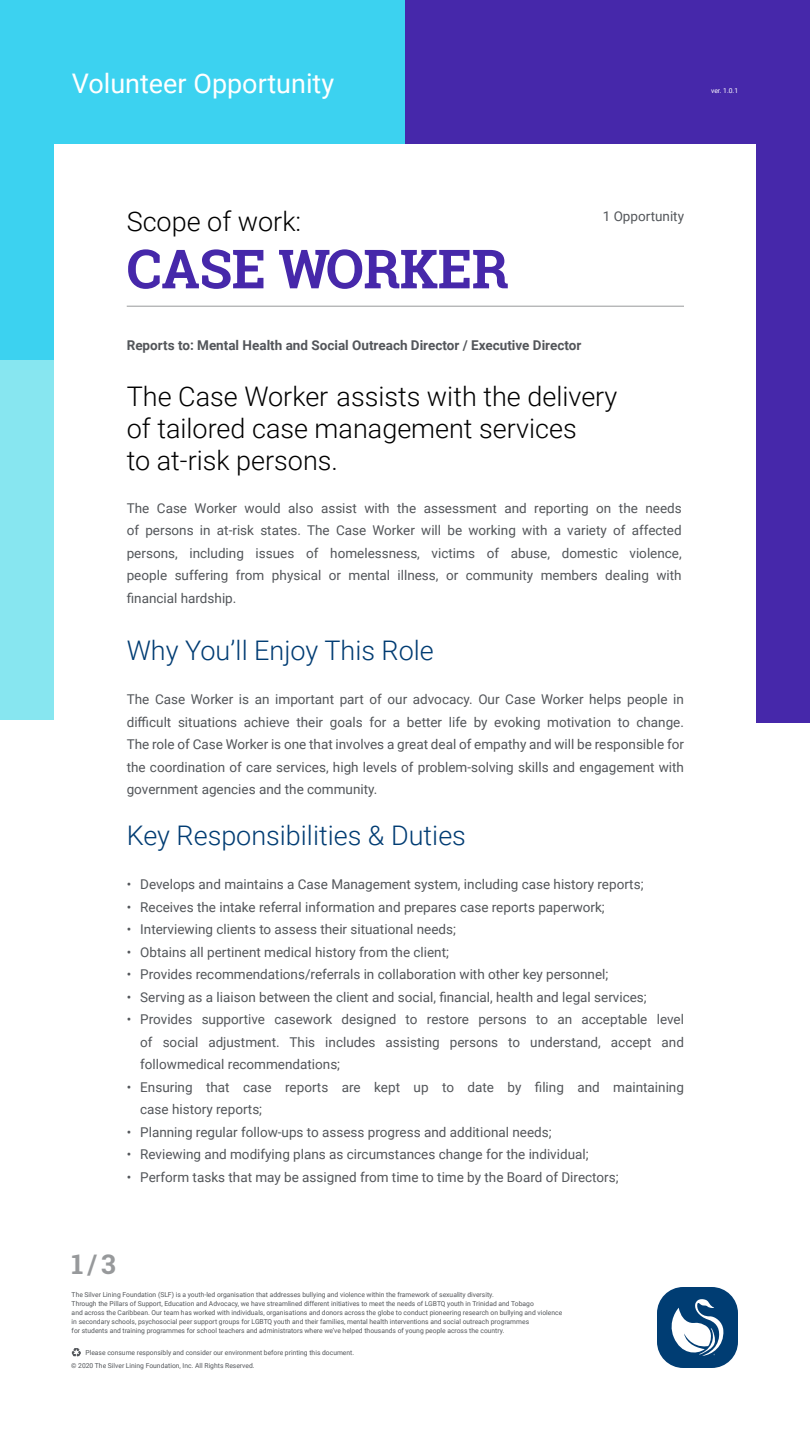
<style>
.page{position:relative;width:810px;height:1440px;background:#fff}
.page>*{position:absolute;margin:0;border:0;box-sizing:border-box;transform-origin:0 0}
.t1{font:700 54px "Roboto Slab";letter-spacing:-.01em;color:#4628aa}
.t2{font:300 27px/32.4px "Roboto";color:#000}
.t3{font:300 27px "Roboto";color:#003c73}
.t4{font:27px "Roboto";color:#fff}
.t5{font:700 27px "Roboto Slab";color:#97999b}
.t6{font:13.5px/22.5px "Roboto";color:#53565a;text-align:justify}
.t7{font:700 13.5px "Roboto";color:#53565a}
.t8{font:6.75px/9px "Roboto";color:#53565a}
.t9{font:6.75px "Roboto";color:#fff}
</style>
<div class="page">
<div style="left:405px;top:0;width:405px;height:722px;background:#4628aa"></div>
<div style="left:0;top:0;width:405px;height:216px;background:#3cd2f0"></div>
<div style="left:0;top:216px;width:405px;height:144px;background:#3cd2f0"></div>
<div style="left:0;top:360px;width:405px;height:360px;background:#87e6f0"></div>
<div style="left:54px;top:145px;width:702px;height:1268px;background:#fff"></div>
<div style="left:657px;top:1287px;width:81px;height:81px;background:#003d73;border-radius:26px"></div>
<svg style="left:671px;top:1299px;width:53px;height:57px"></svg>
<svg style="left:72px;top:1348px;width:9px;height:9px"></svg>
<hr style="left:127px;top:306px;width:557px;height:1px;background:#97999b">
<h2 class="t4" style="left:72px;top:65px;width:264px">Volunteer Opportunity</h2>
<p class="t9" style="left:711px;top:86px;width:29px">ver. 1.0.1</p>
<h2 class="t2" style="left:127px;top:204px;width:176px">Scope of work:</h2>
<p class="t6" style="left:603px;top:204px;width:83px">1 Opportunity</p>
<h1 class="t1" style="left:127px;top:232px;width:384px">CASE WORKER</h1>
<p class="t7" style="left:127px;top:336px;width:456px">Reports to: Mental Health and Social Outreach Director / Executive Director</p>
<h2 class="t2" style="left:127px;top:379px;width:492px">The Case Worker assists with the delivery of tailored case management services<br>to at-risk persons.</h2>
<p class="t6" style="left:127px;top:496px;width:557px">The Case Worker would also assist with the assessment and reporting on the needs of persons in at-risk states. The Case Worker will be working with a variety of affected persons, including issues of homelessness, victims of abuse, domestic violence, people suffering from physical or mental illness, or community members dealing with financial hardship.</p>
<h2 class="t3" style="left:127px;top:631px;width:309px">Why You’ll Enjoy This Role</h2>
<p class="t6" style="left:127px;top:688px;width:559px">The Case Worker is an important part of our advocacy. Our Case Worker helps people in difficult situations achieve their goals for a better life by evoking motivation to change.<br>The role of Case Worker is one that involves a great deal of empathy and will be responsible for the coordination of care services, high levels of problem-solving skills and engagement with government agencies and the community.</p>
<h2 class="t3" style="left:127px;top:816px;width:341px">Key Responsibilities &amp; Duties</h2>
<p class="t6" style="left:127px;top:873px;width:518px">• Develops and maintains a Case Management system, including case history reports;</p>
<p class="t6" style="left:127px;top:895px;width:480px">• Receives the intake referral information and prepares case reports paperwork;</p>
<p class="t6" style="left:127px;top:918px;width:331px">• Interviewing clients to assess their situational needs;</p>
<p class="t6" style="left:127px;top:940px;width:324px">• Obtains all pertinent medical history from the client;</p>
<p class="t6" style="left:127px;top:963px;width:483px">• Provides recommendations/referrals in collaboration with other key personnel;</p>
<p class="t6" style="left:127px;top:985px;width:521px">• Serving as a liaison between the client and social, financial, health and legal services;</p>
<p class="t6" style="left:140px;top:1008px;width:545px;text-indent:-14px">• Provides supportive casework designed to restore persons to an acceptable level of social adjustment. This includes assisting persons to understand, accept and followmedical recommendations;</p>
<p class="t6" style="left:140px;top:1075px;width:545px;text-indent:-14px">• Ensuring that case reports are kept up to date by filing and maintaining case history reports;</p>
<p class="t6" style="left:127px;top:1120px;width:426px">• Planning regular follow-ups to assess progress and additional needs;</p>
<p class="t6" style="left:127px;top:1143px;width:463px">• Reviewing and modifying plans as circumstances change for the individual;</p>
<p class="t6" style="left:127px;top:1165px;width:493px">• Perform tasks that may be assigned from time to time by the Board of Directors;</p>
<h2 class="t5" style="left:72px;top:1246px;width:46px">1 / 3</h2>
<p class="t8" style="left:72px;top:1289px;width:492px">The Silver Lining Foundation (SLF) is a youth-led organisation that addresses bullying and violence within the framework of sexuality diversity.<br>Through the Pillars of Support, Education and Advocacy, we have streamlined different initiatives to meet the needs of LGBTQ youth in Trinidad and Tobago<br>and across the Caribbean. Our team has worked with individuals, organisations and donors across the globe to conduct pioneering research on bullying and violence in secondary schools, psychosocial peer support groups for LGBTQ youth and their families, mental health interventions and social outreach programmes<br>for students and training programmes for school teachers and administrators where we’ve helped thousands of young people across the country.</p>
<p class="t8" style="left:85px;top:1348px;width:270px">Please consume responsibly and consider our environment before printing this document.</p>
<p class="t8" style="left:71px;top:1361px;width:185px">© 2020 The Silver Lining Foundation, Inc. All Rights Reserved.</p>
</div>
